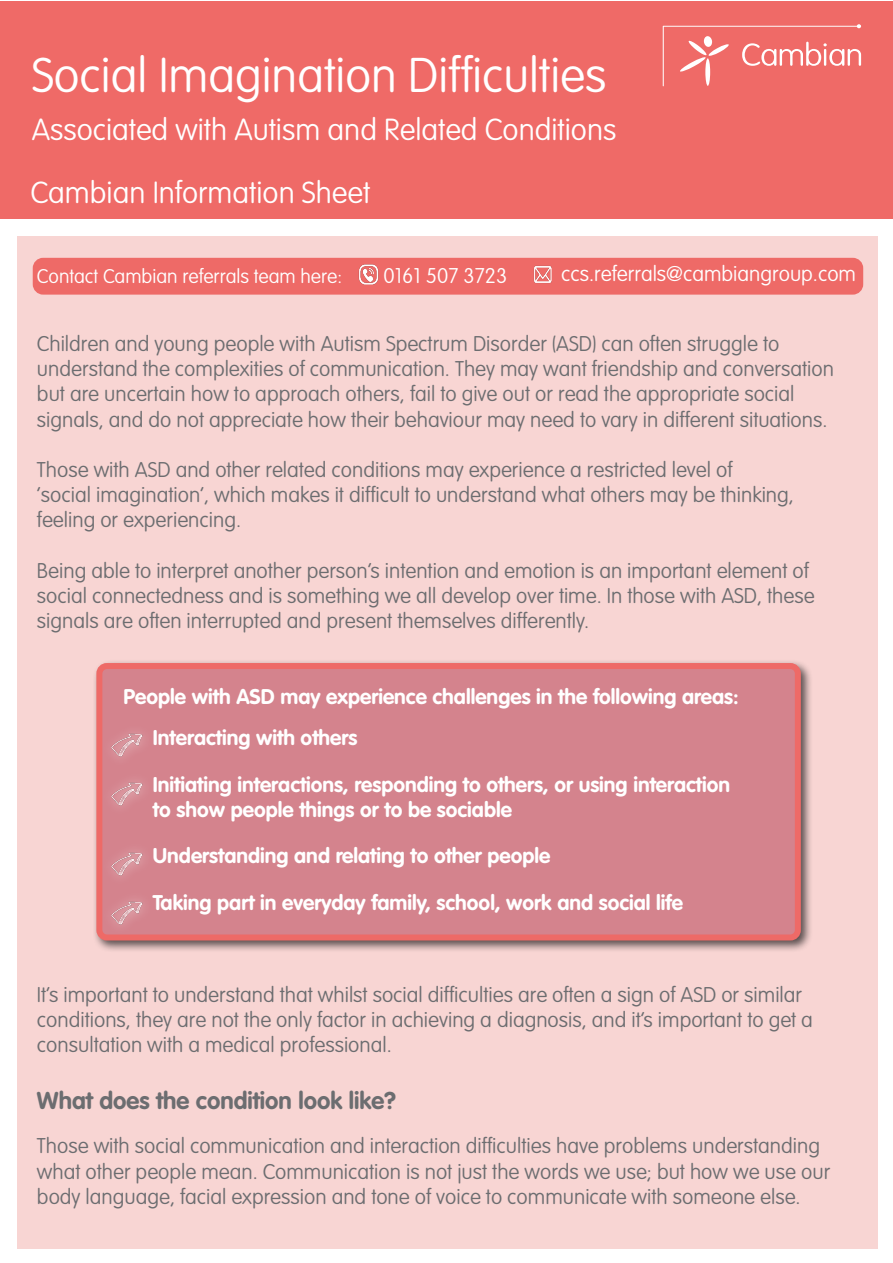
<style>
.page{position:relative;width:893px;height:1263px;background:#fff}
.page>*{position:absolute;margin:0;border:0;box-sizing:border-box;transform-origin:0 0}
.t1{font:100 48px "VAG Rounded Std";color:#fff}
.t2{font:100 30px "VAG Rounded Std";color:#fff}
.t3{font:700 24px "VAG Rounded Std";color:#6c6d70}
.t4{font:100 21px/25.2px "VAG Rounded Std";color:#6c6d70}
.t5{font:700 21px/25.2px "VAG Rounded Std";color:#fff}
.t6{font:100 21px "VAG Rounded Std";color:#fff}
.t7{font:100 19.5px "VAG Rounded Std";color:#fff}
</style>
<div class="page">
<div style="left:1px;top:1px;width:892px;height:217px;background:#ef6a67"></div>
<div style="left:17px;top:236px;width:860px;height:1012px;background:#f8d5d3"></div>
<div style="left:36px;top:261px;width:824px;height:31px;background:#ee6a67;border-radius:7px"></div>
<div style="left:33px;top:258px;width:830px;height:37px;border:6px solid #ee6a67;border-radius:7px"></div>
<img style="left:351px;top:257px;width:35px;height:37px">
<img style="left:530px;top:257px;width:24px;height:35px">
<svg style="left:663px;top:24px;width:198px;height:62px"></svg>
<div style="left:93px;top:659px;width:721px;height:294px;background:#231f20;opacity:.75"></div>
<div style="left:99px;top:666px;width:699px;height:271px;background:#d4838d;border-radius:7px"></div>
<div style="left:96px;top:663px;width:705px;height:277px;border:6px solid #ee6a67;border-radius:7px"></div>
<div style="left:102px;top:723px;width:50px;height:44px;background:#d4838d"></div>
<img style="left:112px;top:733px;width:31px;height:24px">
<div style="left:102px;top:772px;width:50px;height:43px;background:#d4838d"></div>
<img style="left:112px;top:782px;width:31px;height:24px">
<div style="left:102px;top:842px;width:50px;height:44px;background:#d4838d"></div>
<img style="left:112px;top:852px;width:31px;height:24px">
<div style="left:102px;top:891px;width:50px;height:44px;background:#d4838d"></div>
<img style="left:112px;top:901px;width:31px;height:24px">
<p class="t1" style="left:32px;top:48px;width:576px">Social Imagination Difficulties</p>
<p class="t2" style="left:32px;top:112px;width:586px">Associated with Autism and Related Conditions</p>
<p class="t2" style="left:30px;top:175px;width:341px">Cambian Information Sheet</p>
<p class="t7" style="left:37px;top:265px;width:307px">Contact Cambian referrals team here:</p>
<p class="t6" style="left:383px;top:263px;width:125px">0161 507 3723</p>
<p class="t6" style="left:561px;top:262px;width:296px">ccs.referrals@cambiangroup.com</p>
<p class="t4" style="left:37px;top:332px;width:744px">Children and young people with Autism Spectrum Disorder (ASD) can often struggle to</p>
<p class="t4" style="left:37px;top:357px;width:798px">understand the complexities of communication. They may want friendship and conversation but are uncertain how to approach others, fail to give out or read the appropriate social</p>
<p class="t4" style="left:37px;top:407px;width:792px">signals, and do not appreciate how their behaviour may need to vary in different situations.</p>
<p class="t4" style="left:37px;top:458px;width:697px">Those with ASD and other related conditions may experience a restricted level of</p>
<p class="t4" style="left:37px;top:483px;width:758px">‘social imagination’, which makes it difficult to understand what others may be thinking,</p>
<p class="t4" style="left:37px;top:508px;width:206px">feeling or experiencing.</p>
<p class="t4" style="left:37px;top:559px;width:773px">Being able to interpret another person’s intention and emotion is an important element of</p>
<p class="t4" style="left:37px;top:584px;width:779px">social connectedness and is something we all develop over time. In those with ASD, these</p>
<p class="t4" style="left:37px;top:609px;width:553px">signals are often interrupted and present themselves differently.</p>
<p class="t5" style="left:124px;top:684px;width:617px">People with ASD may experience challenges in the following areas:</p>
<p class="t5" style="left:153px;top:726px;width:206px">Interacting with others</p>
<p class="t5" style="left:153px;top:772px;width:579px">Initiating interactions, responding to others, or using interaction to show people things or to be sociable</p>
<p class="t5" style="left:153px;top:844px;width:399px">Understanding and relating to other people</p>
<p class="t5" style="left:153px;top:890px;width:532px">Taking part in everyday family, school, work and social life</p>
<p class="t4" style="left:37px;top:982px;width:767px">It’s important to understand that whilst social difficulties are often a sign of ASD or similar</p>
<p class="t4" style="left:37px;top:1008px;width:777px">conditions, they are not the only factor in achieving a diagnosis, and it’s important to get a</p>
<p class="t4" style="left:37px;top:1033px;width:356px">consultation with a medical professional.</p>
<p class="t3" style="left:37px;top:1087px;width:360px">What does the condition look like?</p>
<p class="t4" style="left:37px;top:1134px;width:795px">Those with social communication and interaction difficulties have problems understanding what other people mean. Communication is not just the words we use; but how we use our body language, facial expression and tone of voice to communicate with someone else.</p>
</div>
